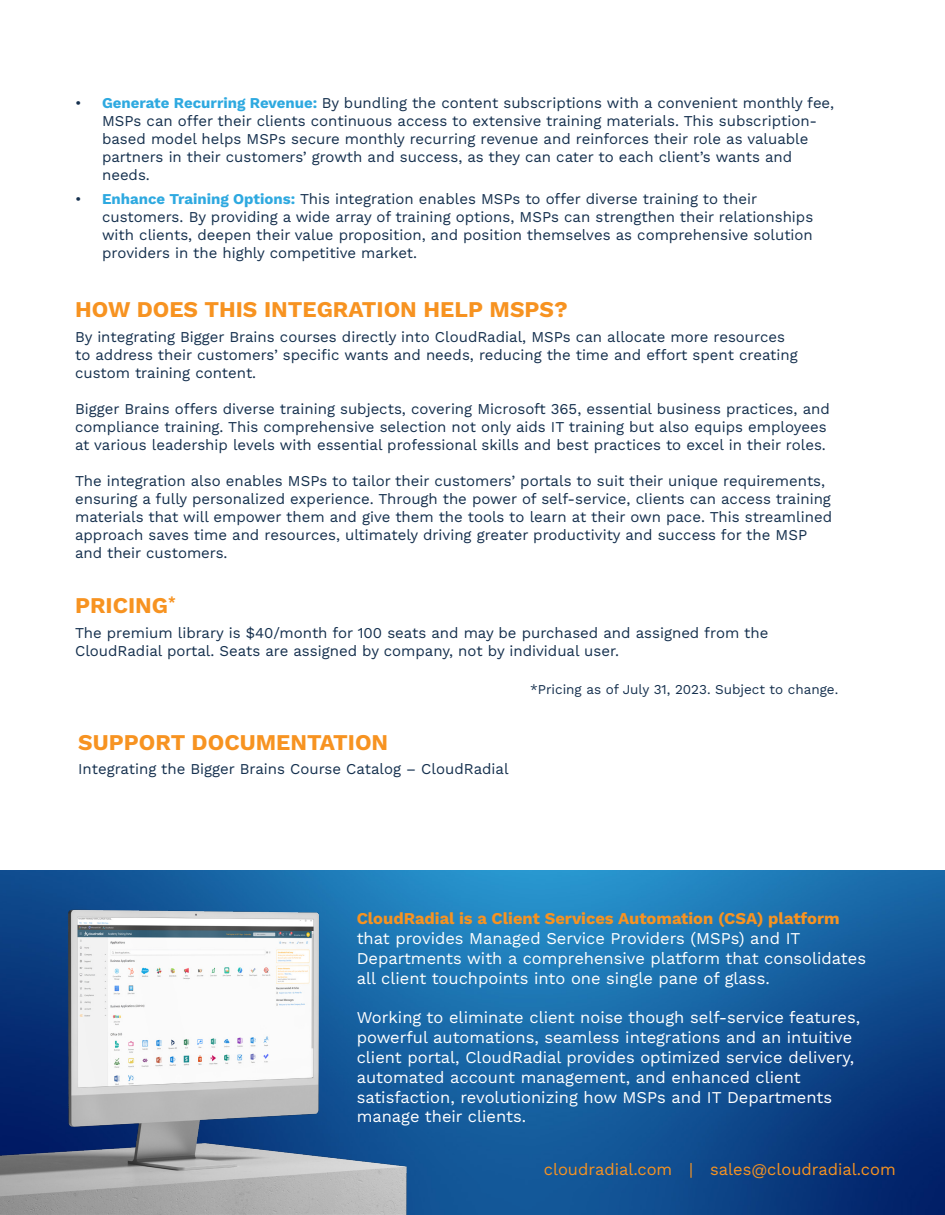
<style>
.page{position:relative;width:945px;height:1215px;background:#fff}
.page>*{position:absolute;margin:0;border:0;box-sizing:border-box;transform-origin:0 0}
.t1{font:700 22.5px "Work Sans";color:#f79321}
.t2{font:16.5px/19.8px "Work Sans";color:#fff}
.t3{font:16.5px "Work Sans";color:#f79321}
.t4{font:15px/18px "Work Sans";color:#15304e}
.t5{font:13.5px "Work Sans";color:#15304e}
.s1{font-weight:700;color:#2ea9e0}
.s2{font-weight:700;color:#f79321}
</style>
<div class="page">
<img style="left:444px;top:870px;width:501px;height:345px">
<img style="left:0;top:870px;width:444px;height:345px">
<p class="t4" style="left:102px;top:93px;width:734px;text-indent:-27px">• <span class="s1">Generate Recurring Revenue:</span> By bundling the content subscriptions with a convenient monthly fee, MSPs can offer their clients continuous access to extensive training materials. This subscription&shy;based model helps MSPs secure monthly recurring revenue and reinforces their role as valuable partners in their customers’ growth and success, as they can cater to each client’s wants and needs.</p>
<p class="t4" style="left:102px;top:190px;width:713px;text-indent:-27px">• <span class="s1">Enhance Training Options:</span> This integration enables MSPs to offer diverse training to their customers. By providing a wide array of training options, MSPs can strengthen their relationships with clients, deepen their value proposition, and position themselves as comprehensive solution providers in the highly competitive market.</p>
<h2 class="t1" style="left:75px;top:292px;width:494px">HOW DOES THIS INTEGRATION HELP MSPS?</h2>
<p class="t4" style="left:75px;top:327px;width:724px">By integrating Bigger Brains courses directly into CloudRadial, MSPs can allocate more resources to address their customers’ specific wants and needs, reducing the time and effort spent creating custom training content.</p>
<p class="t4" style="left:75px;top:399px;width:756px">Bigger Brains offers diverse training subjects, covering Microsoft 365, essential business practices, and compliance training. This comprehensive selection not only aids IT training but also equips employees at various leadership levels with essential professional skills and best practices to excel in their roles.</p>
<p class="t4" style="left:75px;top:471px;width:759px">The integration also enables MSPs to tailor their customers’ portals to suit their unique requirements, ensuring a fully personalized experience. Through the power of self-service, clients can access training materials that will empower them and give them the tools to learn at their own pace. This streamlined approach saves time and resources, ultimately driving greater productivity and success for the MSP and their customers.</p>
<h2 class="t1" style="left:75px;top:588px;width:102px">PRICING<sup>*</sup></h2>
<p class="t4" style="left:75px;top:623px;width:695px">The premium library is $40/month for 100 seats and may be purchased and assigned from the<br>CloudRadial portal. Seats are assigned by company, not by individual user.</p>
<p class="t5" style="left:530px;top:680px;width:310px">*Pricing as of July 31, 2023. Subject to change.</p>
<h2 class="t1" style="left:78px;top:725px;width:312px">SUPPORT DOCUMENTATION</h2>
<p class="t4" style="left:78px;top:760px;width:432px">Integrating the Bigger Brains Course Catalog – CloudRadial</p>
<p class="t2" style="left:357px;top:908px;width:511px"><span class="s2">CloudRadial is a Client Services Automation (CSA) platform </span>that provides Managed Service Providers (MSPs) and IT Departments with a comprehensive platform that consolidates all client touchpoints into one single pane of glass.</p>
<p class="t2" style="left:357px;top:1007px;width:505px">Working to eliminate client noise though self-service features, powerful automations, seamless integrations and an intuitive client portal, CloudRadial provides optimized service delivery, automated account management, and enhanced client satisfaction, revolutionizing how MSPs and IT Departments manage their clients.</p>
<p class="t3" style="left:544px;top:1157px;width:354px">cloudradial.com | sales@cloudradial.com</p>
</div>
